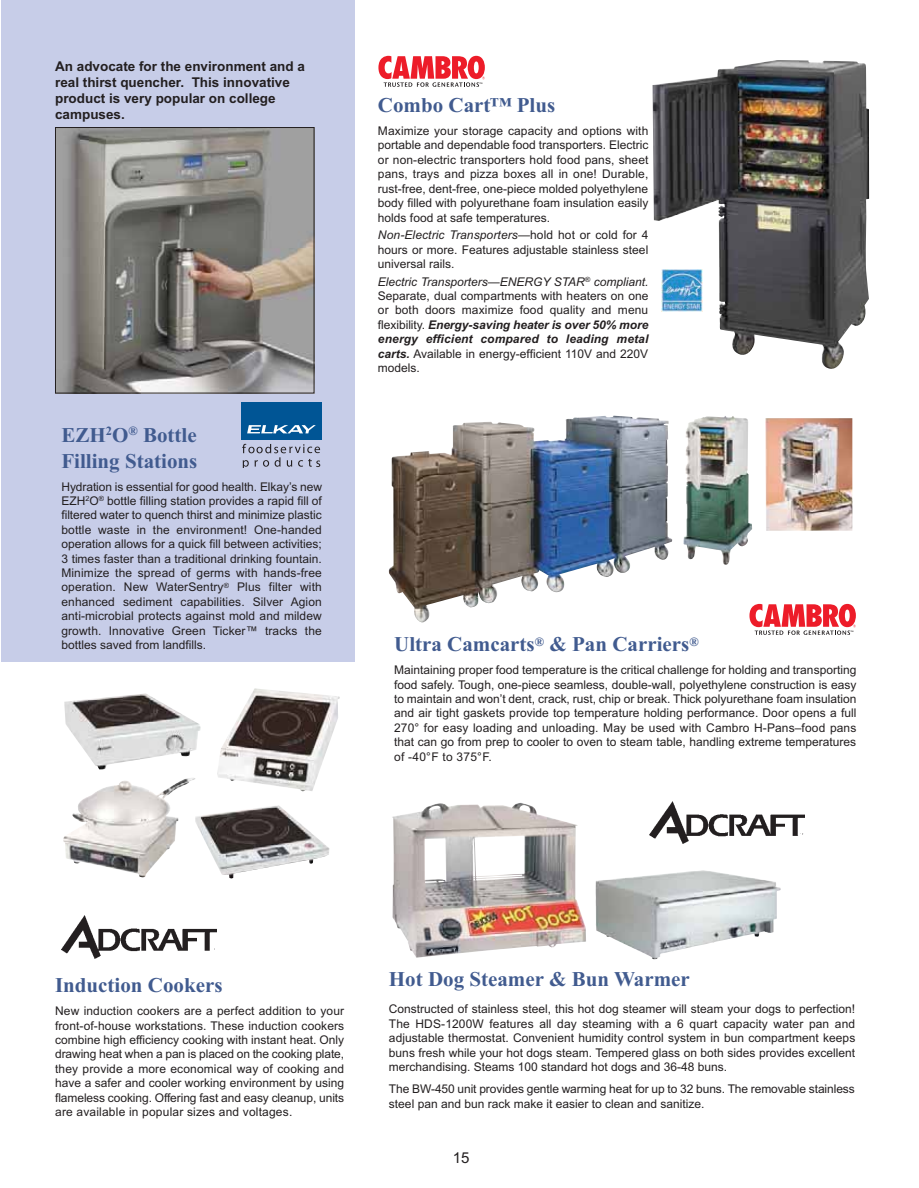
<style>
.page{position:relative;width:919px;height:1188px;background:#fff}
.page>*{position:absolute;margin:0;border:0;box-sizing:border-box;transform-origin:0 0}
.t1{font:700 21px/25.2px "Times New Roman";color:#415b8f}
.t2{font:15px "Arial";color:#231f20}
.t3{font:700 13.5px/16.2px "Arial";color:#231f20}
.t4{font:12px/14.4px "Arial";color:#231f20;text-align:justify}
.s1{font-style:italic}
.s2{font-weight:700;font-style:italic}
</style>
<div class="page">
<div style="left:1px;top:0;width:353px;height:661px;background:#c7cde8"></div>
<img style="left:63px;top:688px;width:277px;height:190px">
<img style="left:62px;top:916px;width:154px;height:42px">
<img style="left:392px;top:803px;width:268px;height:156px">
<img style="left:650px;top:801px;width:154px;height:42px">
<img style="left:57px;top:129px;width:255px;height:262px">
<div style="left:55px;top:127px;width:259px;height:266px;border:1px solid #231f20"></div>
<div style="left:241px;top:403px;width:81px;height:37px;background:#005595"></div>
<svg style="left:247px;top:425px;width:69px;height:8px"></svg>
<svg style="left:242px;top:444px;width:78px;height:24px"></svg>
<img style="left:652px;top:60px;width:217px;height:309px">
<svg style="left:378px;top:56px;width:107px;height:31px"></svg>
<svg style="left:751px;top:605px;width:105px;height:30px"></svg>
<img style="left:388px;top:415px;width:464px;height:208px">
<img style="left:661px;top:269px;width:42px;height:42px">
<p class="t3" style="left:55px;top:59px;width:251px">An advocate for the environment and a real thirst quencher. This innovative product is very popular on college campuses.</p>
<h1 class="t1" style="left:61px;top:425px;width:137px">EZH<sup>2</sup>O<sup>®</sup> Bottle<br>Filling Stations</h1>
<p class="t4" style="left:61px;top:480px;width:262px">Hydration is essential for good health. Elkay’s new EZH<sup>2</sup>O<sup>®</sup> bottle filling station provides a rapid fill of filtered water to quench thirst and minimize plastic bottle waste in the environment! One-handed operation allows for a quick fill between activities; 3 times faster than a traditional drinking fountain.<br>Minimize the spread of germs with hands-free operation. New WaterSentry<sup>®</sup> Plus filter with enhanced sediment capabilities. Silver Agion anti-microbial protects against mold and mildew growth. Innovative Green Ticker™ tracks the bottles saved from landfills.</p>
<h1 class="t1" style="left:378px;top:95px;width:179px">Combo Cart™ Plus</h1>
<p class="t4" style="left:378px;top:125px;width:272px">Maximize your storage capacity and options with portable and dependable food transporters. Electric or non-electric transporters hold food pans, sheet pans, trays and pizza boxes all in one! Durable, rust-free, dent-free, one-piece molded polyethylene body filled with polyurethane foam insulation easily holds food at safe temperatures.</p>
<p class="t4" style="left:378px;top:229px;width:272px"><span class="s1">Non-Electric Transporters—</span>hold hot or cold for 4 hours or more. Features adjustable stainless steel universal rails.</p>
<p class="t4" style="left:378px;top:275px;width:272px"><span class="s1">Electric Transporters—ENERGY STAR</span><sup>®</sup> <span class="s1">compliant.<br></span>Separate, dual compartments with heaters on one or both doors maximize food quality and menu flexibility. <span class="s2">Energy-saving heater is over 50% more energy efficient compared to leading metal carts.</span> Available in energy-efficient 110V and 220V models.</p>
<h1 class="t1" style="left:394px;top:634px;width:306px">Ultra Camcarts<sup>®</sup> &amp; Pan Carriers<sup>®</sup></h1>
<p class="t4" style="left:394px;top:664px;width:464px">Maintaining proper food temperature is the critical challenge for holding and transporting food safely. Tough, one-piece seamless, double-wall, polyethylene construction is easy to maintain and won’t dent, crack, rust, chip or break. Thick polyurethane foam insulation and air tight gaskets provide top temperature holding performance. Door opens a full 270° for easy loading and unloading. May be used with Cambro H-Pans–food pans that can go from prep to cooler to oven to steam table, handling extreme temperatures of -40°F to 375°F.</p>
<h1 class="t1" style="left:55px;top:975px;width:169px">Induction Cookers</h1>
<p class="t4" style="left:55px;top:1005px;width:291px">New induction cookers are a perfect addition to your front-of-house workstations. These induction cookers combine high efficiency cooking with instant heat. Only drawing heat when a pan is placed on the cooking plate, they provide a more economical way of cooking and have a safer and cooler working environment by using flameless cooking. Offering fast and easy cleanup, units are available in popular sizes and voltages.</p>
<h1 class="t1" style="left:389px;top:968px;width:302px">Hot Dog Steamer &amp; Bun Warmer</h1>
<p class="t4" style="left:389px;top:1003px;width:468px">Constructed of stainless steel, this hot dog steamer will steam your dogs to perfection!<br>The HDS-1200W features all day steaming with a 6 quart capacity water pan and adjustable thermostat. Convenient humidity control system in bun compartment keeps buns fresh while your hot dogs steam. Tempered glass on both sides provides excellent merchandising. Steams 100 standard hot dogs and 36-48 buns.</p>
<p class="t4" style="left:389px;top:1083px;width:467px">The BW-450 unit provides gentle warming heat for up to 32 buns. The removable stainless steel pan and bun rack make it easier to clean and sanitize.</p>
<p class="t2" style="left:453px;top:1152px;width:18px">15</p>
</div>
